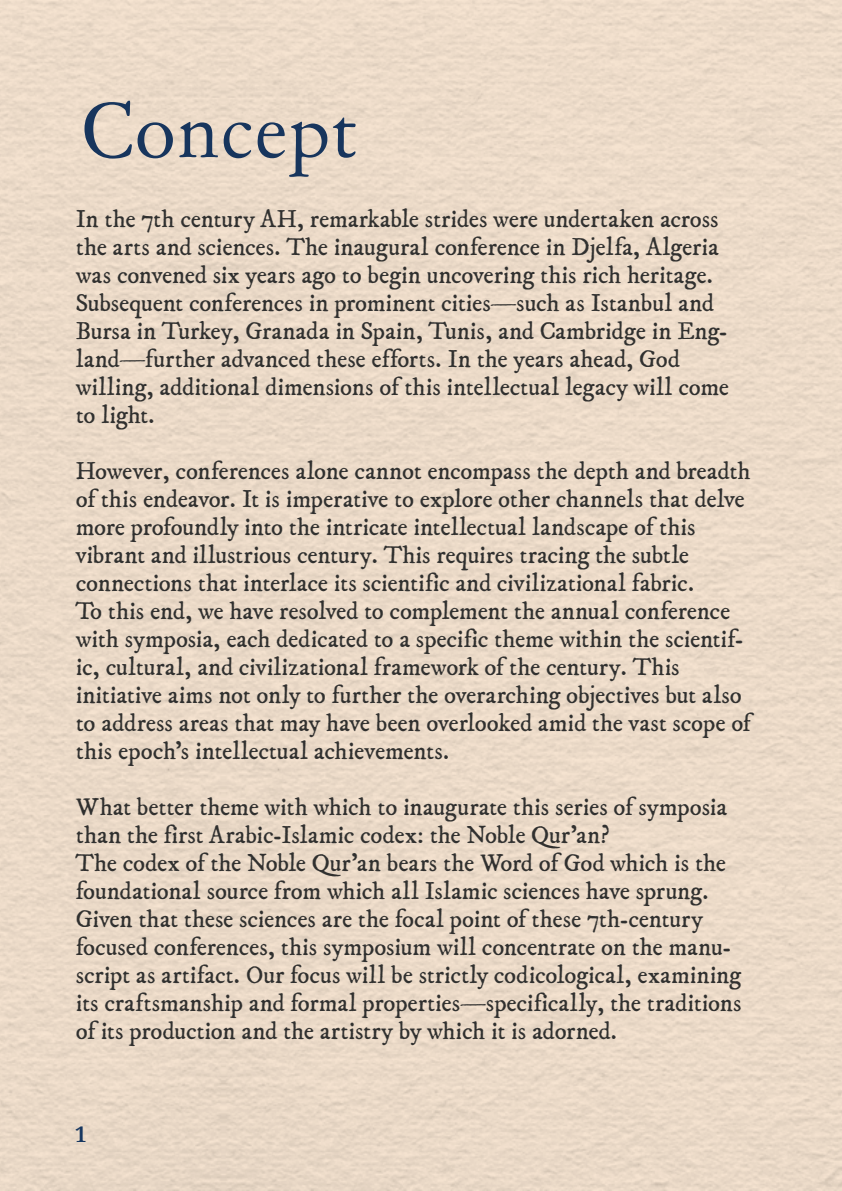
<style>
.page{position:relative;width:842px;height:1191px;background:#fff}
.page>*{position:absolute;margin:0;border:0;box-sizing:border-box;transform-origin:0 0}
.t1{font:74px "Day Roman";color:#17355d}
.t2{font:600 21.6px "Noto Naskh Arabic";color:#173760}
.t3{font:21px/28px "IM FELL DW Pica Roman";letter-spacing:-.005em;color:#30302f}
</style>
<div class="page">
<div style="left:223px;top:0;width:619px;height:1191px;background:#ebdac8"></div>
<div style="left:0;top:0;width:223px;height:1191px;background:#ebdac8"></div>
<h1 class="t1" style="left:80px;top:82px;width:279px">Concept</h1>
<p class="t3" style="left:76px;top:205px;width:655px">In the 7th century AH, remarkable strides were undertaken across the arts and sciences. The inaugural conference in Djelfa, Algeria was convened six years ago to begin uncovering this rich heritage.<br>Subsequent conferences in prominent cities—such as Istanbul and Bursa in Turkey, Granada in Spain, Tunis, and Cambridge in Eng&shy;land—further advanced these efforts. In the years ahead, God willing, additional dimensions of this intellectual legacy will come to light.</p>
<p class="t3" style="left:76px;top:457px;width:676px">However, conferences alone cannot encompass the depth and breadth of this endeavor. It is imperative to explore other channels that delve more profoundly into the intricate intellectual landscape of this vibrant and illustrious century. This requires tracing the subtle connections that interlace its scientific and civilizational fabric.<br>To this end, we have resolved to complement the annual conference with symposia, each dedicated to a specific theme within the scientif&shy;ic, cultural, and civilizational framework of the century. This initiative aims not only to further the overarching objectives but also to address areas that may have been overlooked amid the vast scope of this epoch's intellectual achievements.</p>
<p class="t3" style="left:76px;top:793px;width:667px">What better theme with which to inaugurate this series of symposia than the first Arabic-Islamic codex: the Noble Qur’an?<br>The codex of the Noble Qur’an bears the Word of God which is the foundational source from which all Islamic sciences have sprung.<br>Given that these sciences are the focal point of these 7th-century focused conferences, this symposium will concentrate on the manu&shy;script as artifact. Our focus will be strictly codicological, examining its craftsmanship and formal properties—specifically, the traditions of its production and the artistry by which it is adorned.</p>
<p class="t2" style="left:75px;top:1121px;width:14px">1</p>
</div>
